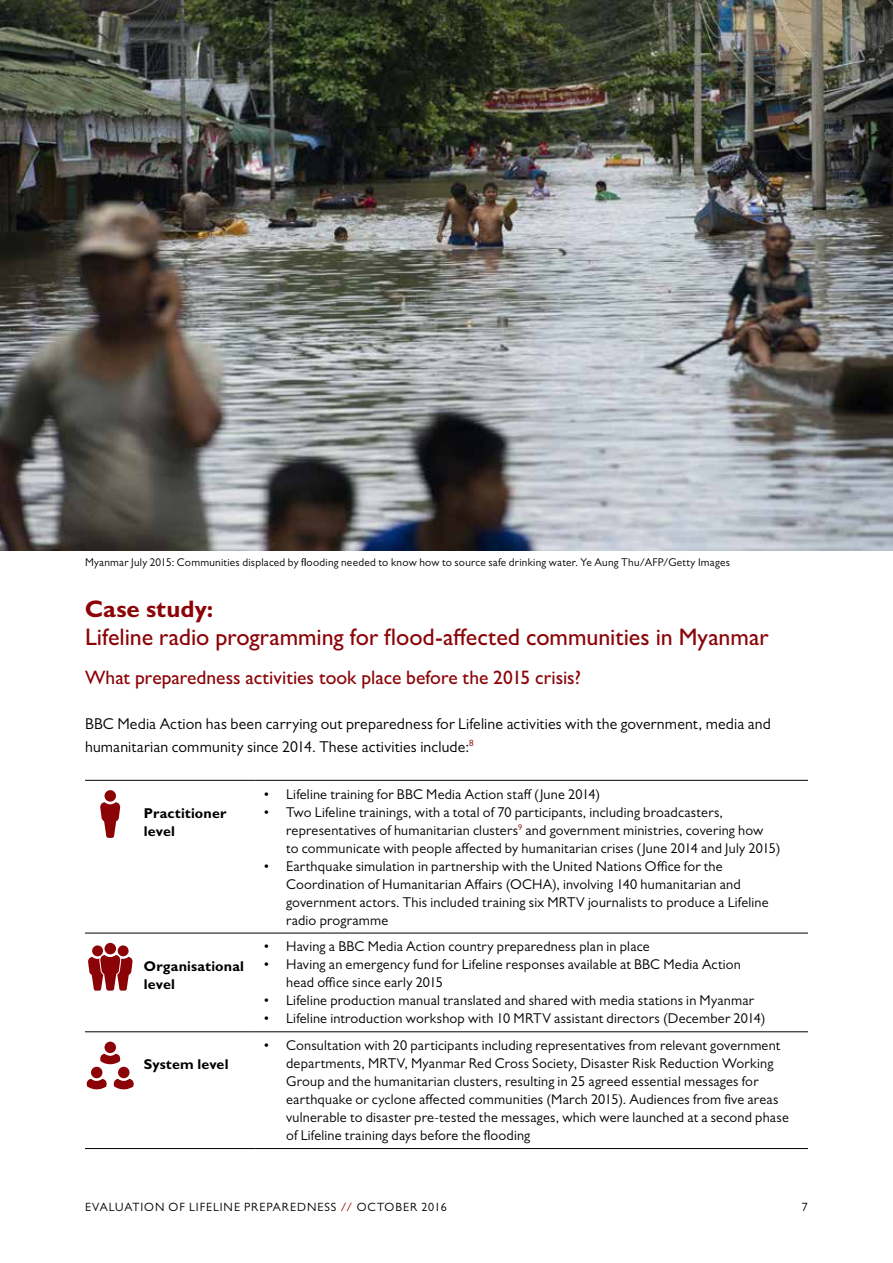
<style>
.page{position:relative;width:893px;height:1263px;background:#fff}
.page>*{position:absolute;margin:0;border:0;box-sizing:border-box;transform-origin:0 0}
.t1{font:500 24px "Gill Sans MT Pro";color:#8b0307}
.t2{font:700 24px "Gill Sans MT Pro";color:#8b0307}
.t3{font:500 19.5px "Gill Sans MT Pro";color:#8b0307}
.t4{font:15.75px/22.5px "Gill Sans MT Pro";letter-spacing:.01em;color:#000}
.t5{font:14.25px/18px "Gill Sans MT Pro";letter-spacing:.015em;color:#000}
.t6{font:700 14.25px/18px "Gill Sans MT Pro";letter-spacing:.01em;color:#000}
.t7{font:12px "Gill Sans MT Pro";letter-spacing:.08em;color:#000}
.t8{font:11.25px "Gill Sans MT Pro";letter-spacing:.025em;color:#000}
.s1{color:#8b0307}
</style>
<div class="page">
<hr style="left:85px;top:933px;width:170px;height:1px;background:#000">
<hr style="left:255px;top:933px;width:553px;height:1px;background:#000">
<hr style="left:85px;top:1031px;width:170px;height:1px;background:#000">
<hr style="left:255px;top:1031px;width:553px;height:1px;background:#000">
<hr style="left:85px;top:1148px;width:170px;height:1px;background:#000">
<hr style="left:255px;top:1148px;width:553px;height:1px;background:#000">
<hr style="left:85px;top:780px;width:170px;height:1px;background:#000">
<hr style="left:255px;top:780px;width:553px;height:1px;background:#000">
<svg style="left:100px;top:802px;width:20px;height:36px"></svg>
<div style="left:104px;top:790px;width:12px;height:12px;background:#8b0307;border-radius:50%"></div>
<div style="left:118px;top:945px;width:11px;height:11px;background:#8b0307;border-radius:50%"></div>
<div style="left:92px;top:945px;width:11px;height:11px;background:#8b0307;border-radius:50%"></div>
<svg style="left:88px;top:955px;width:45px;height:36px"></svg>
<div style="left:105px;top:943px;width:11px;height:11px;background:#8b0307;border-radius:50%"></div>
<div style="left:118px;top:1067px;width:12px;height:11px;background:#8b0307;border-radius:50%"></div>
<svg style="left:114px;top:1079px;width:20px;height:10px"></svg>
<div style="left:91px;top:1067px;width:11px;height:11px;background:#8b0307;border-radius:50%"></div>
<svg style="left:87px;top:1079px;width:20px;height:10px"></svg>
<div style="left:104px;top:1041px;width:12px;height:12px;background:#8b0307;border-radius:50%"></div>
<svg style="left:100px;top:1054px;width:20px;height:10px"></svg>
<img style="left:0;top:0;width:893px;height:550px">
<p class="t8" style="left:85px;top:555px;width:646px">Myanmar July 2015: Communities displaced by flooding needed to know how to source safe drinking water. Ye Aung Thu/AFP/Getty Images</p>
<h1 class="t2" style="left:85px;top:594px;width:130px">Case study:</h1>
<h1 class="t1" style="left:85px;top:623px;width:685px">Lifeline radio programming for flood-affected communities in Myanmar</h1>
<h2 class="t3" style="left:85px;top:666px;width:497px">What preparedness activities took place before the 2015 crisis?</h2>
<p class="t4" style="left:85px;top:712px;width:687px">BBC Media Action has been carrying out preparedness for Lifeline activities with the government, media and humanitarian community since 2014. These activities include:<sup>8</sup></p>
<p class="t6" style="left:144px;top:804px;width:84px">Practitioner level</p>
<p class="t6" style="left:144px;top:957px;width:102px">Organisational level</p>
<p class="t6" style="left:144px;top:1055px;width:86px">System level</p>
<p class="t5" style="left:264px;top:785px;width:338px">• Lifeline training for BBC Media Action staff (June 2014)</p>
<p class="t5" style="left:286px;top:803px;width:496px;text-indent:-23px">• Two Lifeline trainings, with a total of 70 participants, including broadcasters, representatives of humanitarian clusters<sup>9</sup> and government ministries, covering how<br>to communicate with people affected by humanitarian crises (June 2014 and July 2015)</p>
<p class="t5" style="left:286px;top:857px;width:484px;text-indent:-23px">• Earthquake simulation in partnership with the United Nations Office for the Coordination of Humanitarian Affairs (OCHA), involving 140 humanitarian and government actors. This included training six MRTV journalists to produce a Lifeline radio programme</p>
<p class="t5" style="left:264px;top:937px;width:388px">• Having a BBC Media Action country preparedness plan in place</p>
<p class="t5" style="left:286px;top:955px;width:456px;text-indent:-23px">• Having an emergency fund for Lifeline responses available at BBC Media Action head office since early 2015</p>
<p class="t5" style="left:264px;top:991px;width:492px">• Lifeline production manual translated and shared with media stations in Myanmar</p>
<p class="t5" style="left:264px;top:1009px;width:503px">• Lifeline introduction workshop with 10 MRTV assistant directors (December 2014)</p>
<p class="t5" style="left:286px;top:1036px;width:504px;text-indent:-23px">• Consultation with 20 participants including representatives from relevant government departments, MRTV, Myanmar Red Cross Society, Disaster Risk Reduction Working Group and the humanitarian clusters, resulting in 25 agreed essential messages for earthquake or cyclone affected communities (March 2015). Audiences from five areas vulnerable to disaster pre-tested the messages, which were launched at a second phase of Lifeline training days before the flooding</p>
<p class="t7" style="left:85px;top:1199px;width:363px">EVALUATION OF LIFELINE PREPAREDNESS <span class="s1">//</span> OCTOBER 2016</p>
<p class="t7" style="left:802px;top:1199px;width:7px">7</p>
</div>
